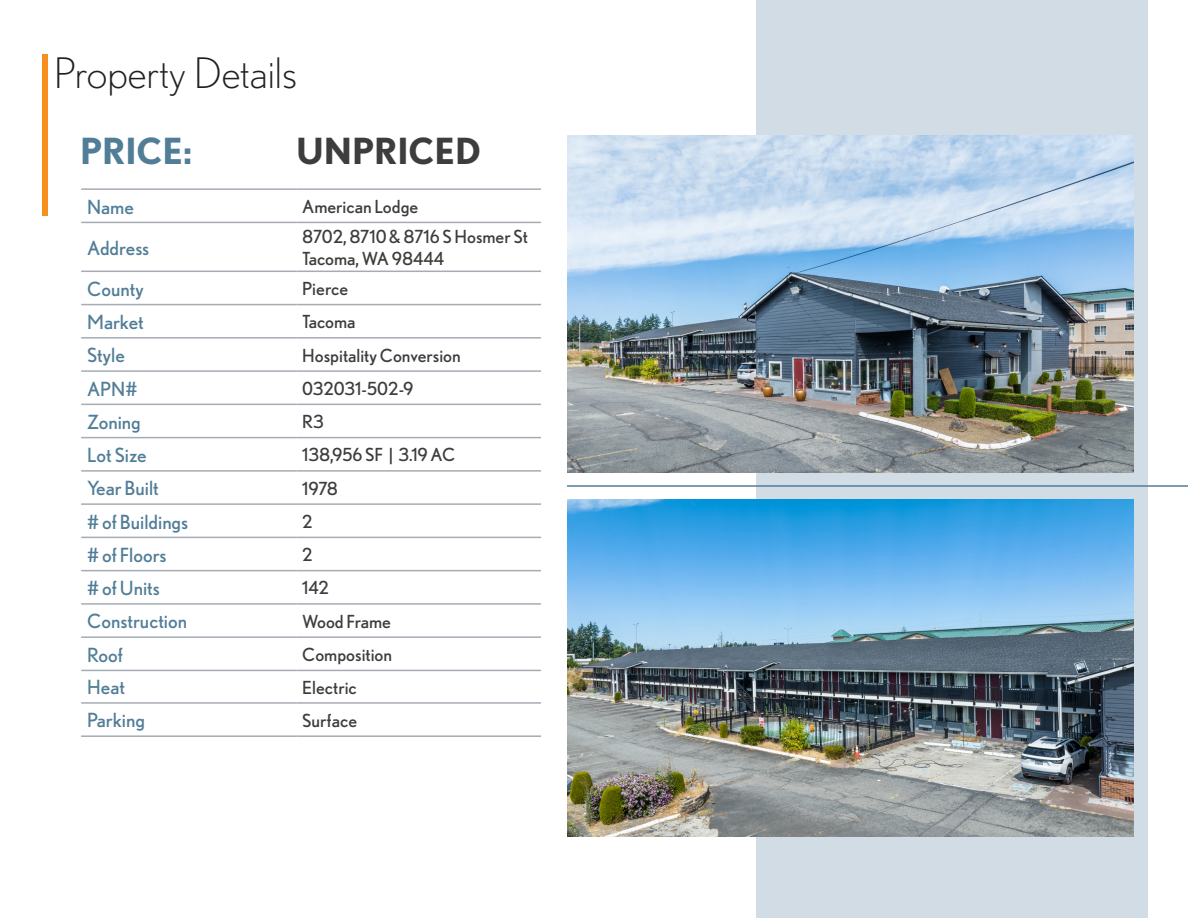
<style>
.page{position:relative;width:1188px;height:918px;background:#fff}
.page>*{position:absolute;margin:0;border:0;box-sizing:border-box;transform-origin:0 0}
.t1{font:300 42px "Nobel";color:#231f20}
.t2{font:700 36px "Nobel";color:#3d3d3d}
.t3{font:700 36px "Nobel";color:#517d98}
.t4{font:19.5px "Nobel";color:#517d98}
.t5{font:18px "Nobel";color:#3d3d3d}
</style>
<div class="page">
<div style="left:42px;top:54px;width:6px;height:162px;background:#f68f1e"></div>
<hr style="left:81px;top:188px;width:215px;height:2px;background:#a6acb4">
<hr style="left:296px;top:188px;width:245px;height:2px;background:#a6acb4">
<hr style="left:81px;top:222px;width:215px;height:1px;background:#a6acb4">
<hr style="left:296px;top:222px;width:245px;height:1px;background:#a6acb4">
<hr style="left:81px;top:271px;width:215px;height:1px;background:#a6acb4">
<hr style="left:296px;top:271px;width:245px;height:1px;background:#a6acb4">
<hr style="left:81px;top:304px;width:215px;height:1px;background:#a6acb4">
<hr style="left:296px;top:304px;width:245px;height:1px;background:#a6acb4">
<hr style="left:81px;top:337px;width:215px;height:2px;background:#a6acb4">
<hr style="left:296px;top:337px;width:245px;height:2px;background:#a6acb4">
<hr style="left:81px;top:370px;width:215px;height:2px;background:#a6acb4">
<hr style="left:296px;top:370px;width:245px;height:2px;background:#a6acb4">
<hr style="left:81px;top:404px;width:215px;height:1px;background:#a6acb4">
<hr style="left:296px;top:404px;width:245px;height:1px;background:#a6acb4">
<hr style="left:81px;top:437px;width:215px;height:1px;background:#a6acb4">
<hr style="left:296px;top:437px;width:245px;height:1px;background:#a6acb4">
<hr style="left:81px;top:470px;width:215px;height:2px;background:#a6acb4">
<hr style="left:296px;top:470px;width:245px;height:2px;background:#a6acb4">
<hr style="left:81px;top:503px;width:215px;height:2px;background:#a6acb4">
<hr style="left:296px;top:503px;width:245px;height:2px;background:#a6acb4">
<hr style="left:81px;top:537px;width:215px;height:1px;background:#a6acb4">
<hr style="left:296px;top:537px;width:245px;height:1px;background:#a6acb4">
<hr style="left:81px;top:570px;width:215px;height:1px;background:#a6acb4">
<hr style="left:296px;top:570px;width:245px;height:1px;background:#a6acb4">
<hr style="left:81px;top:603px;width:215px;height:2px;background:#a6acb4">
<hr style="left:296px;top:603px;width:245px;height:2px;background:#a6acb4">
<hr style="left:81px;top:636px;width:215px;height:2px;background:#a6acb4">
<hr style="left:296px;top:636px;width:245px;height:2px;background:#a6acb4">
<hr style="left:81px;top:670px;width:215px;height:1px;background:#a6acb4">
<hr style="left:296px;top:670px;width:245px;height:1px;background:#a6acb4">
<hr style="left:81px;top:702px;width:215px;height:2px;background:#a6acb4">
<hr style="left:296px;top:702px;width:245px;height:2px;background:#a6acb4">
<hr style="left:81px;top:735px;width:215px;height:2px;background:#a6acb4">
<hr style="left:296px;top:735px;width:245px;height:2px;background:#a6acb4">
<div style="left:756px;top:0;width:392px;height:918px;background:#d1dce5"></div>
<img style="left:567px;top:135px;width:567px;height:337px">
<img style="left:567px;top:500px;width:567px;height:337px">
<hr style="left:567px;top:485px;width:621px;height:2px;background:#517d98">
<p class="t1" style="left:54px;top:49px;width:245px">Property Details</p>
<p class="t3" style="left:80px;top:129px;width:113px">PRICE:</p>
<p class="t2" style="left:296px;top:129px;width:186px">UNPRICED</p>
<p class="t4" style="left:87px;top:195px;width:48px">Name</p>
<p class="t5" style="left:302px;top:196px;width:118px">American Lodge</p>
<p class="t4" style="left:87px;top:236px;width:64px">Address</p>
<p class="t5" style="left:302px;top:226px;width:227px">8702, 8710 &amp; 8716 S Hosmer St</p>
<p class="t5" style="left:302px;top:248px;width:143px">Tacoma, WA 98444</p>
<p class="t4" style="left:87px;top:278px;width:58px">County</p>
<p class="t5" style="left:302px;top:278px;width:47px">Pierce</p>
<p class="t4" style="left:87px;top:311px;width:58px">Market</p>
<p class="t5" style="left:302px;top:312px;width:55px">Tacoma</p>
<p class="t4" style="left:87px;top:344px;width:39px">Style</p>
<p class="t5" style="left:302px;top:345px;width:160px">Hospitality Conversion</p>
<p class="t4" style="left:87px;top:377px;width:52px">APN#</p>
<p class="t5" style="left:302px;top:378px;width:113px">032031-502-9</p>
<p class="t4" style="left:87px;top:411px;width:55px">Zoning</p>
<p class="t5" style="left:302px;top:411px;width:23px">R3</p>
<p class="t4" style="left:87px;top:444px;width:61px">Lot Size</p>
<p class="t5" style="left:302px;top:445px;width:154px">138,956 SF | 3.19 AC</p>
<p class="t4" style="left:87px;top:477px;width:73px">Year Built</p>
<p class="t5" style="left:302px;top:478px;width:37px">1978</p>
<p class="t4" style="left:87px;top:510px;width:103px"># of Buildings</p>
<p class="t5" style="left:302px;top:511px;width:12px">2</p>
<p class="t4" style="left:87px;top:544px;width:81px"># of Floors</p>
<p class="t5" style="left:302px;top:544px;width:12px">2</p>
<p class="t4" style="left:87px;top:577px;width:74px"># of Units</p>
<p class="t5" style="left:302px;top:578px;width:28px">142</p>
<p class="t4" style="left:87px;top:610px;width:101px">Construction</p>
<p class="t5" style="left:302px;top:611px;width:90px">Wood Frame</p>
<p class="t4" style="left:87px;top:643px;width:37px">Roof</p>
<p class="t5" style="left:302px;top:644px;width:91px">Composition</p>
<p class="t4" style="left:87px;top:676px;width:39px">Heat</p>
<p class="t5" style="left:302px;top:677px;width:56px">Electric</p>
<p class="t4" style="left:87px;top:709px;width:59px">Parking</p>
<p class="t5" style="left:302px;top:710px;width:56px">Surface</p>
</div>
